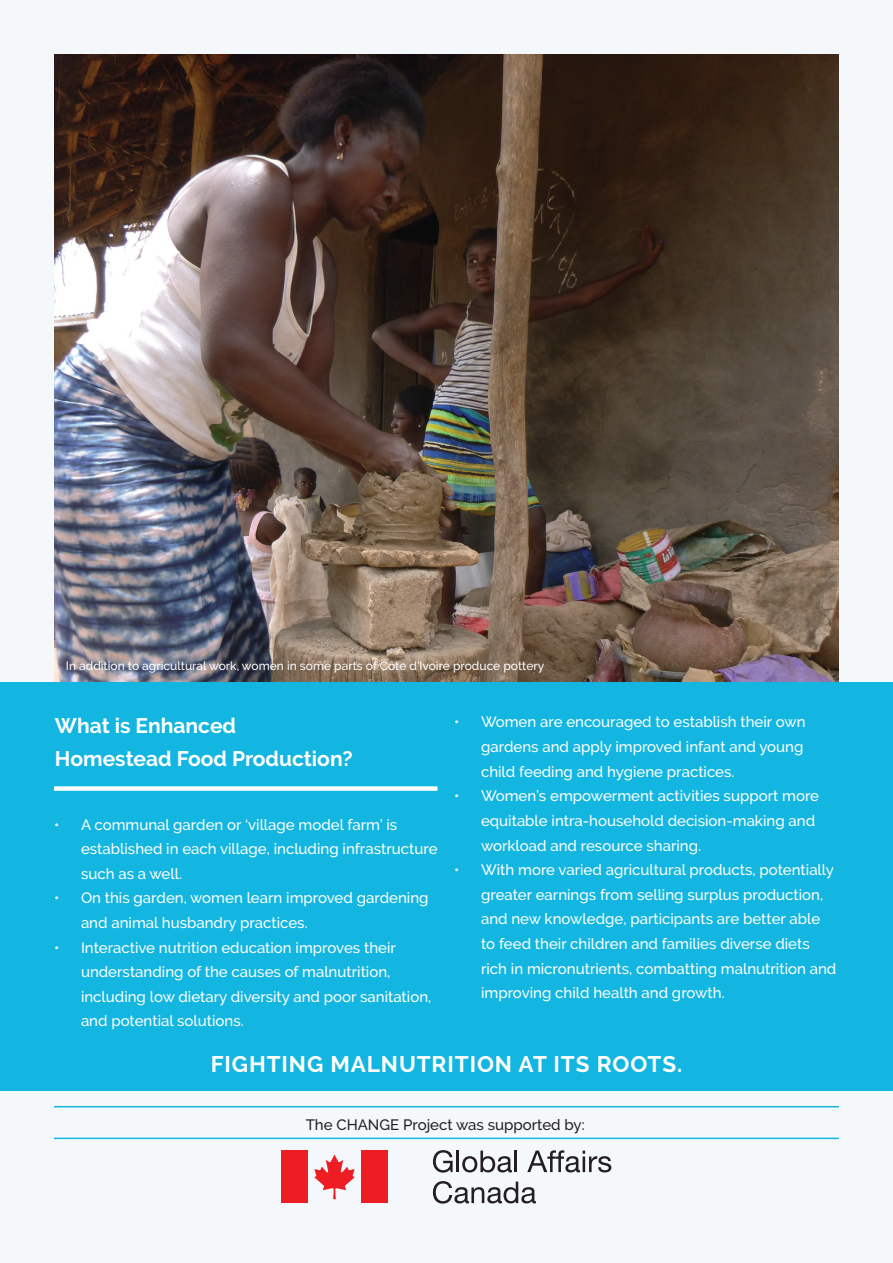
<style>
.page{position:relative;width:893px;height:1263px;background:#f4f8fa}
.page>*{position:absolute;margin:0;border:0;box-sizing:border-box;transform-origin:0 0}
.t1{font:700 22.5px "Raleway";letter-spacing:.04em;color:#fff}
.t2{font:700 21px "Raleway";color:#fff}
.t3{font:500 15px/24.6px "Raleway";color:#fff}
.t4{font:500 15px "Raleway";color:#231f20}
.t5{font:500 12px "Raleway";color:#fff}
</style>
<div class="page">
<img style="left:54px;top:54px;width:785px;height:628px">
<hr style="left:54px;top:1137px;width:785px;height:2px;background:#13b6e0">
<hr style="left:54px;top:1106px;width:785px;height:1px;background:#13b6e0">
<div style="left:0;top:682px;width:893px;height:409px;background:#13b6e0"></div>
<div style="left:54px;top:786px;width:384px;height:5px;background:#fff"></div>
<svg style="left:314px;top:1154px;width:41px;height:45px"></svg>
<div style="left:282px;top:1150px;width:26px;height:53px;background:#ee1d23"></div>
<div style="left:361px;top:1150px;width:26px;height:53px;background:#ee1d23"></div>
<svg style="left:433px;top:1150px;width:20px;height:22px"></svg>
<hr style="left:457px;top:1150px;width:2px;height:22px;background:#231f20">
<svg style="left:462px;top:1150px;width:50px;height:22px"></svg>
<hr style="left:515px;top:1150px;width:2px;height:22px;background:#231f20">
<svg style="left:527px;top:1150px;width:84px;height:22px"></svg>
<svg style="left:433px;top:1181px;width:103px;height:22px"></svg>
<p class="t5" style="left:66px;top:659px;width:480px">In addition to agricultural work, women in some parts of Côte d’Ivoire produce pottery</p>
<p class="t3" style="left:481px;top:710px;width:326px;text-indent:-27px">• Women are encouraged to establish their own gardens and apply improved infant and young child feeding and hygiene practices.</p>
<p class="t3" style="left:481px;top:784px;width:340px;text-indent:-27px">• Women’s empowerment activities support more equitable intra-household decision-making and workload and resource sharing.</p>
<p class="t3" style="left:481px;top:857px;width:357px;text-indent:-27px">• With more varied agricultural products, potentially greater earnings from selling surplus production, and new knowledge, participants are better able to feed their children and families diverse diets rich in micronutrients, combatting malnutrition and improving child health and growth.</p>
<p class="t2" style="left:55px;top:714px;width:183px">What is Enhanced</p>
<p class="t2" style="left:55px;top:747px;width:299px">Homestead Food Production?</p>
<p class="t3" style="left:81px;top:812px;width:358px;text-indent:-27px">• A communal garden or ‘village model farm’ is established in each village, including infrastructure such as a well.</p>
<p class="t3" style="left:81px;top:886px;width:349px;text-indent:-27px">• On this garden, women learn improved gardening and animal husbandry practices.</p>
<p class="t3" style="left:81px;top:935px;width:352px;text-indent:-27px">• Interactive nutrition education improves their understanding of the causes of malnutrition, including low dietary diversity and poor sanitation, and potential solutions.</p>
<p class="t1" style="left:211px;top:1051px;width:473px">FIGHTING MALNUTRITION AT ITS ROOTS.</p>
<p class="t4" style="left:306px;top:1116px;width:281px">The CHANGE Project was supported by:</p>
</div>
